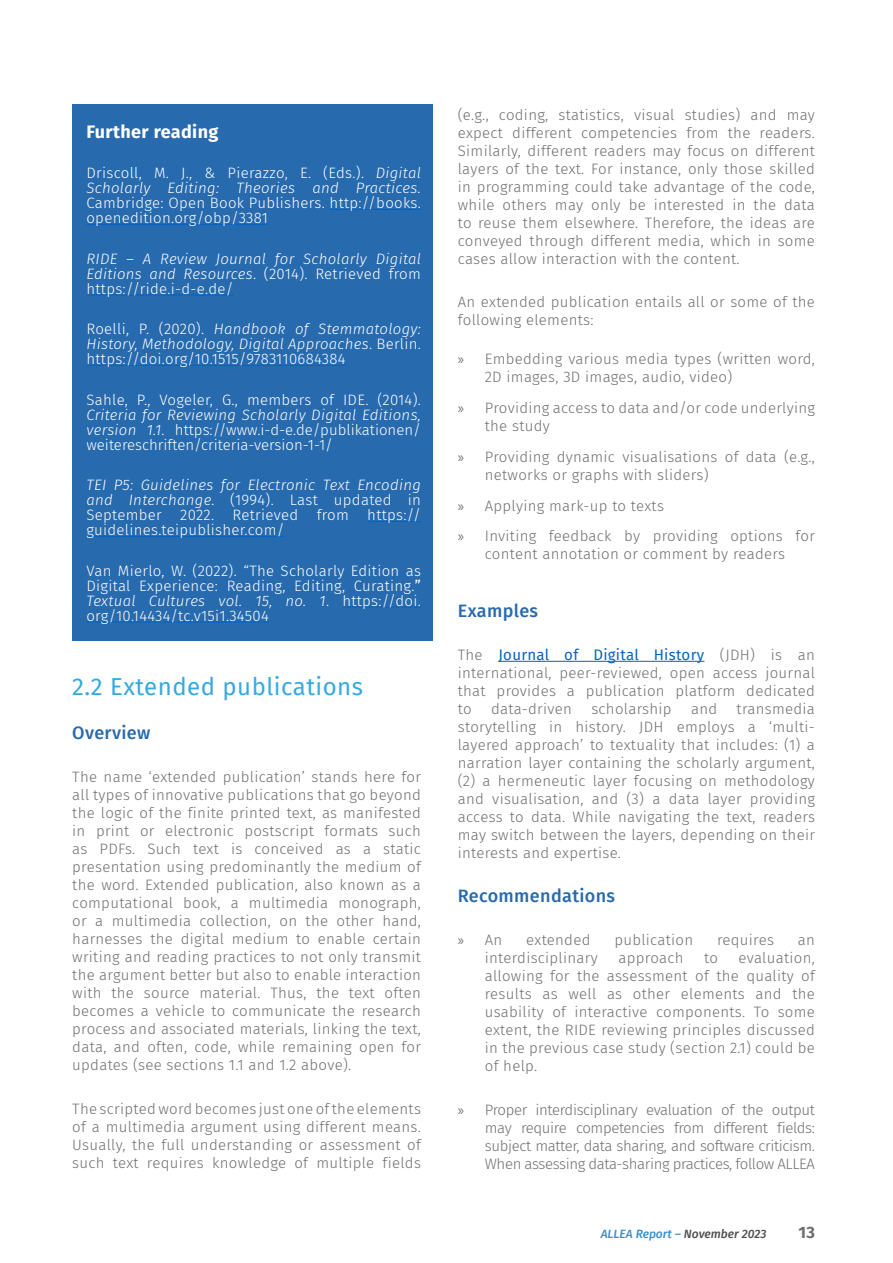
<style>
.page{position:relative;width:893px;height:1263px;background:#fff}
.page>*{position:absolute;margin:0;border:0;box-sizing:border-box;transform-origin:0 0}
.t1{font:24px "Fira Sans";letter-spacing:.02em;color:#36a9e1}
.t2{font:500 18px "Fira Sans";letter-spacing:.02em;color:#276aae}
.t3{font:700 18px "Fira Sans";letter-spacing:.02em;color:#fff}
.t4{font:700 16.5px "Fira Sans";color:#706f6f}
.t5{font:300 15px/18px "Fira Sans";letter-spacing:.02em;color:#706f6f;text-align:justify}
.t6{font:300 15px/15px "Fira Sans";letter-spacing:.02em;color:#fff;text-align:justify}
.t7{font:italic 300 15px/15px "Fira Sans";letter-spacing:.02em;color:#fff}
.t8{font:italic 500 12px "Fira Sans";color:#3790ce}
.s1{font-style:normal}
.s2{font-style:italic}
.s3{font-weight:400}
.s4{font-family:"Myriad Pro";font-weight:400}
.s5{font-weight:400;color:#0563c1}
.s6{color:#4f4f4f}
</style>
<div class="page">
<div style="left:72px;top:104px;width:360px;height:537px;background:#276aae"></div>
<hr style="left:330px;top:209px;width:91px;height:1px;background:#0563c1">
<hr style="left:86px;top:224px;width:182px;height:1px;background:#0563c1">
<hr style="left:86px;top:295px;width:148px;height:1px;background:#0563c1">
<hr style="left:86px;top:365px;width:260px;height:1px;background:#0563c1">
<hr style="left:367px;top:521px;width:54px;height:1px;background:#0563c1">
<hr style="left:86px;top:536px;width:199px;height:1px;background:#0563c1">
<hr style="left:342px;top:607px;width:79px;height:1px;background:#0563c1">
<hr style="left:86px;top:622px;width:183px;height:1px;background:#0563c1">
<hr style="left:498px;top:661px;width:206px;height:1px;background:#0563c1">
<p class="t3" style="left:86px;top:116px;width:133px">Further reading</p>
<p class="t7" style="left:86px;top:166px;width:336px"><span class="s1">Driscoll, M. J., &amp; Pierazzo, E. (Eds.).</span> Digital<br>Scholarly Editing: Theories and Practices.</p>
<p class="t6" style="left:86px;top:196px;width:336px">Cambridge: Open Book Publishers. http://books. openedition.org/obp/3381</p>
<p class="t7" style="left:86px;top:251px;width:336px;text-align:justify">RIDE – A Review Journal for Scholarly Digital Editions and Resources<span class="s1">. (2014). Retrieved from https://ride.i-d-e.de/</span></p>
<p class="t6" style="left:86px;top:322px;width:336px">Roelli, P. (2020). <span class="s2">Handbook of Stemmatology:<br>History, Methodology, Digital Approaches</span>. Berlin. https://doi.org/10.1515/9783110684384</p>
<p class="t6" style="left:86px;top:392px;width:336px">Sahle, P., Vogeler, G., members of IDE. (2014).</p>
<p class="t6" style="left:86px;top:407px;width:336px"><span class="s2">Criteria for Reviewing Scholarly Digital Editions, version 1.1</span>. https://www.i-d-e.de/publikationen/ weitereschriften/criteria-version-1-1/</p>
<p class="t6" style="left:86px;top:478px;width:336px"><span class="s2">TEI P5: Guidelines for Electronic Text Encoding and Interchange.</span> (1994). Last updated in September 2022. Retrieved from https:// guidelines.teipublisher.com/</p>
<p class="t6" style="left:86px;top:563px;width:336px">Van Mierlo, W. (2022). “The Scholarly Edition as Digital Experience: Reading, Editing, Curating.<span class="s3">” </span><span class="s2">Textual Cultures vol. 15, no. 1</span>. https://doi. org/10.14434/tc.v15i1.34504</p>
<h1 class="t1" style="left:72px;top:669px;width:292px">2.2 Extended publications</h1>
<p class="t2" style="left:72px;top:718px;width:80px">Overview</p>
<p class="t5" style="left:72px;top:768px;width:350px">The name ‘extended publication’ stands here for all types of innovative publications that go beyond the logic of the finite printed text, as manifested in print or electronic postscript formats such as PDFs. Such text is conceived as a static presentation using predominantly the medium of the word. Extended publication, also known as a computational book, a multimedia monograph, or a multimedia collection, on the other hand, harnesses the digital medium to enable certain writing and reading practices to not only transmit the argument better but also to enable interaction with the source material. Thus, the text often becomes a vehicle to communicate the research process and associated materials, linking the text, data, and often, code, while remaining open for updates (see sections 1.1 and 1.2 above).</p>
<p class="t5" style="left:72px;top:1099px;width:350px">The scripted word becomes just one of the elements of a multimedia argument using different means.<br>Usually, the full understanding or assessment of such text requires knowledge of multiple fields</p>
<p class="t5" style="left:458px;top:105px;width:359px">(e.g., coding, statistics, visual studies) and may expect different competencies from the readers.<br>Similarly, different readers may focus on different layers of the text. For instance, only those skilled in programming could take advantage of the code, while others may only be interested in the data to reuse them elsewhere. Therefore, the ideas are conveyed through different media, which in some cases allow interaction with the content.</p>
<p class="t5" style="left:458px;top:293px;width:359px">An extended publication entails all or some of the following elements:</p>
<p class="t5" style="left:485px;top:350px;width:332px;text-indent:-27px"><span class="s4">»</span> Embedding various media types (written word,<br>2D images, 3D images, audio, video)</p>
<p class="t5" style="left:485px;top:399px;width:332px;text-indent:-27px"><span class="s4">»</span> Providing access to data and/or code underlying the study</p>
<p class="t5" style="left:485px;top:448px;width:332px;text-indent:-27px"><span class="s4">»</span> Providing dynamic visualisations of data (e.g., networks or graphs with sliders)</p>
<p class="t5" style="left:458px;top:490px;width:359px;line-height:30.8px"><span class="s4">»</span> Applying mark-up to texts<br><span class="s4">»</span> Inviting feedback by providing options for</p>
<p class="t5" style="left:485px;top:545px;width:302px">content annotation or comment by readers</p>
<p class="t2" style="left:458px;top:596px;width:82px">Examples</p>
<p class="t5" style="left:458px;top:646px;width:359px">The <span class="s5">Journal of Digital History</span> (JDH) is an international, peer-reviewed, open access journal that provides a publication platform dedicated to</p>
<p class="t5" style="left:458px;top:700px;width:359px;text-indent:279px">transmedia storytelling in history. JDH employs a ‘multi&shy;layered approach’ to textuality that includes: (1) a narration layer containing the scholarly argument, (2) a hermeneutic layer focusing on methodology and visualisation, and (3) a data layer providing access to data. While navigating the text, readers may switch between the layers, depending on their interests and expertise.</p>
<p class="t2" style="left:458px;top:881px;width:159px">Recommendations</p>
<p class="t5" style="left:458px;top:931px;width:46px"><span class="s4">»</span> An</p>
<p class="t5" style="left:526px;top:931px;width:66px">extended</p>
<p class="t5" style="left:614px;top:931px;width:80px">publication</p>
<p class="t5" style="left:717px;top:931px;width:58px">requires</p>
<p class="t5" style="left:798px;top:931px;width:19px">an</p>
<p class="t5" style="left:485px;top:949px;width:115px">interdisciplinary</p>
<p class="t5" style="left:618px;top:949px;width:66px">approach</p>
<p class="t5" style="left:704px;top:949px;width:15px">to</p>
<p class="t5" style="left:491px;top:700px;width:82px">data-driven</p>
<p class="t5" style="left:591px;top:700px;width:82px">scholarship</p>
<p class="t5" style="left:691px;top:700px;width:28px">and</p>
<p class="t5" style="left:485px;top:949px;width:332px;text-indent:254px">evaluation, allowing for the assessment of the quality of results as well as other elements and the usability of interactive components. To some extent, the RIDE reviewing principles discussed in the previous case study (section 2.1) could be of help.</p>
<p class="t5" style="left:485px;top:1100px;width:332px;text-indent:-27px"><span class="s4">»</span> Proper interdisciplinary evaluation of the output may require competencies from different fields: subject matter, data sharing, and software criticism.<br>When assessing data-sharing practices, follow ALLEA</p>
<p class="t8" style="left:601px;top:1224px;width:167px">ALLEA Report – <span class="s6">November 2023</span></p>
<p class="t4" style="left:798px;top:1218px;width:18px">13</p>
</div>
